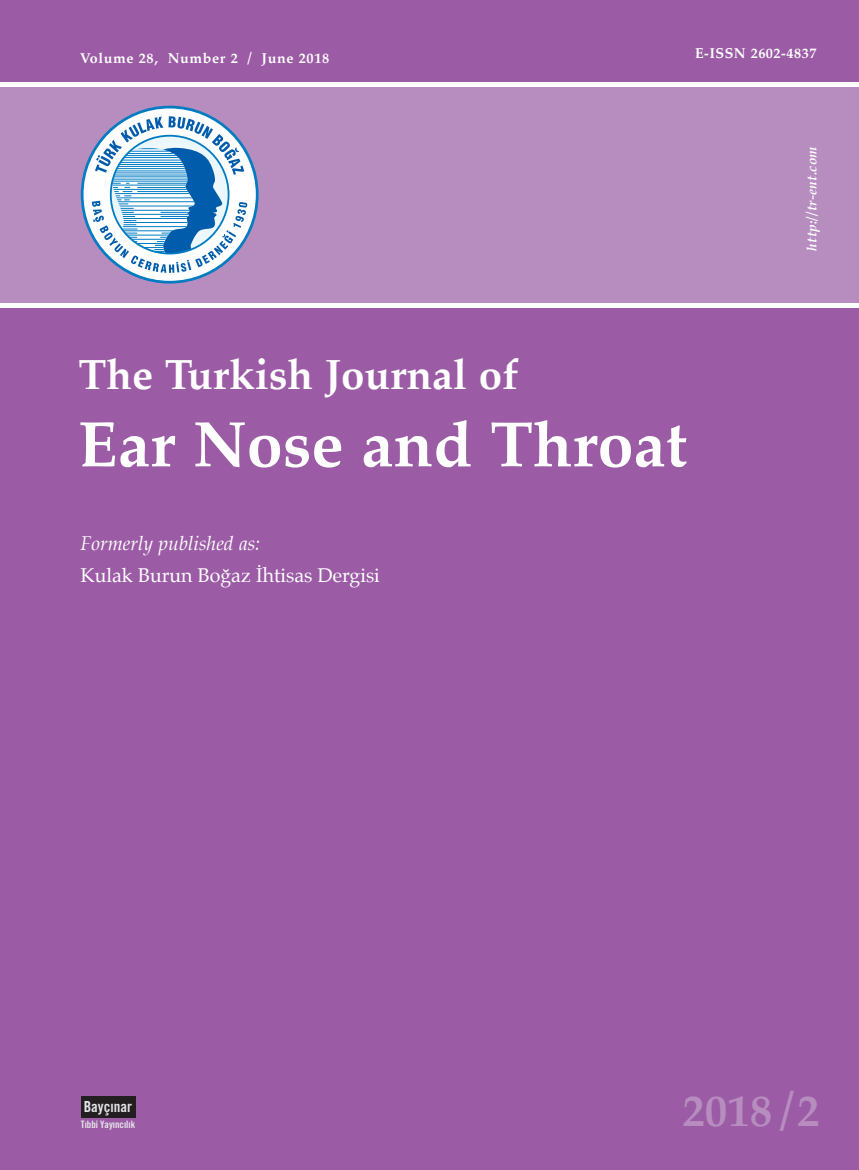
<style>
.page{position:relative;width:859px;height:1170px;background:#fff}
.page>*{position:absolute;margin:0;border:0;box-sizing:border-box;transform-origin:0 0}
.t1{font:700 64.5px "Palatino";color:#fff}
.t2{font:700 45px "Palatino";color:#b78cbf}
.t3{font:700 42px "Palatino";color:#fff}
.t4{font:19.5px "Palatino";color:#fff}
.t5{font:italic 19.5px "Palatino";color:#fff}
.t6{font:700 15px "Trade Gothic Cond";color:#e6e7e9}
.t7{font:700 14.25px "Palatino";letter-spacing:.045em;color:#fff}
.t8{font:italic 700 13.5px "Palatino";letter-spacing:.02em;color:#fff}
.t9{font:700 10.05px "Trade Gothic Cond";color:#e6e7e9}
</style>
<div class="page">
<div style="left:0;top:87px;width:859px;height:215px;background:#b78cbf"></div>
<div style="left:0;top:308px;width:859px;height:861px;background:#9b5ba5"></div>
<div style="left:0;top:0;width:859px;height:82px;background:#9b5ba5"></div>
<svg style="left:82px;top:107px;width:175px;height:175px;background:#c9e3f1"></svg>
<svg style="left:92px;top:116px;width:155px;height:157px;background:#9fc1df"></svg>
<div style="left:81px;top:1096px;width:54px;height:21px;background:#231f20"></div>
<p class="t7" style="left:80px;top:49px;width:251px">Volume 28, Number 2 / June 2018</p>
<p class="t7" style="left:695px;top:45px;width:123px">E-ISSN 2602-4837</p>
<h3 class="t3" style="left:78px;top:349px;width:441px">The Turkish Journal of</h3>
<h1 class="t1" style="left:78px;top:404px;width:610px">Ear Nose and Throat</h1>
<h3 class="t5" style="left:81px;top:531px;width:181px">Formerly published as:</h3>
<h3 class="t4" style="left:81px;top:562px;width:301px">Kulak Burun Boğaz İhtisas Dergisi</h3>
<p class="t8" style="left:804px;top:251px;width:106px;rotate:-90deg">http://tr-ent.com</p>
<p class="t6" style="left:84px;top:1097px;width:50px">Bayç›nar</p>
<p class="t9" style="left:81px;top:1118px;width:56px">T›bbi Yay›nc›l›k</p>
<h2 class="t2" style="left:682px;top:1082px;width:139px">2018 / 2</h2>
</div>
